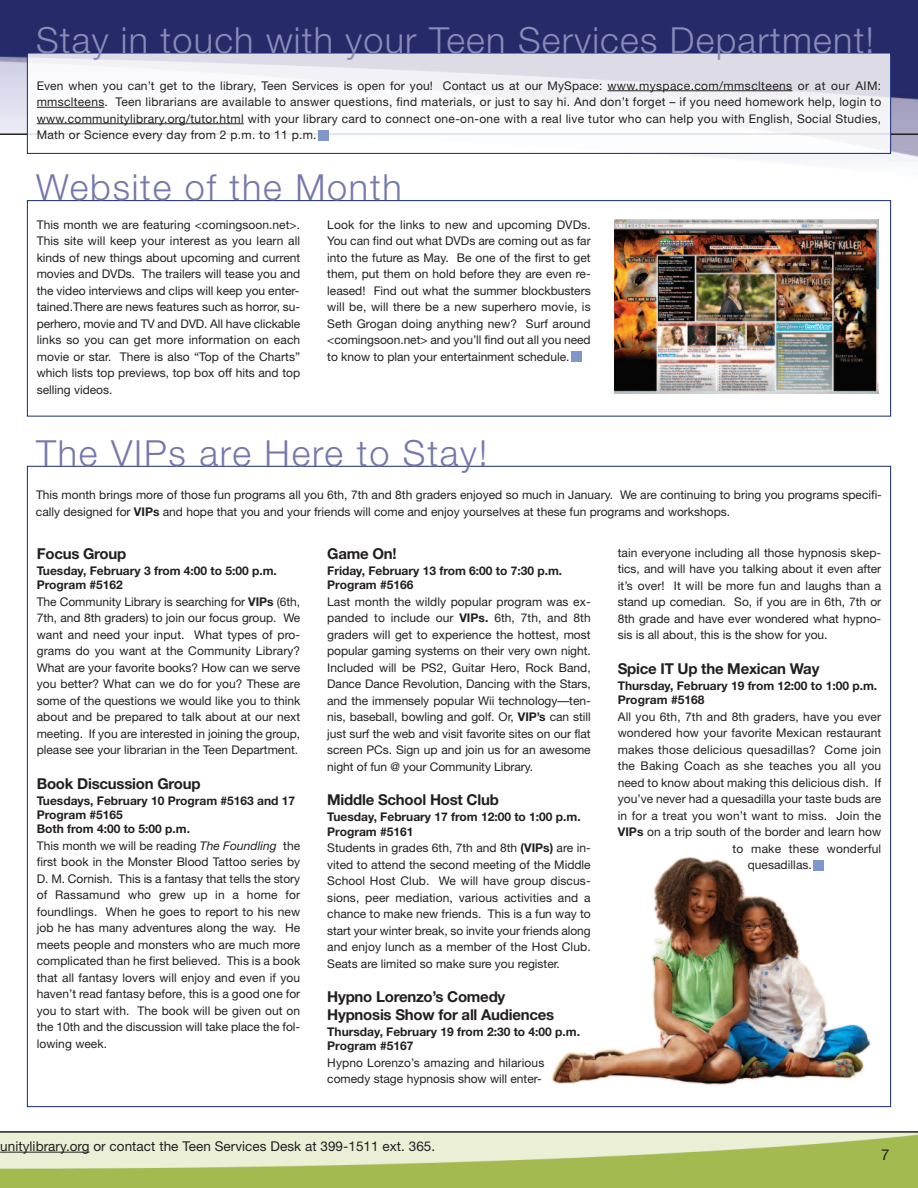
<style>
.page{position:relative;width:918px;height:1188px;background:#fff}
.page>*{position:absolute;margin:0;border:0;box-sizing:border-box;transform-origin:0 0}
.t1{font:300 36px "Helvetica Neue";letter-spacing:.035em;color:#8a8cb8}
.t2{font:300 36px "Helvetica Neue";letter-spacing:.05em;color:#7578ab}
.t3{font:700 15px/18px "Helvetica Neue";letter-spacing:-.015em;color:#231f20}
.t4{font:15px "Helvetica Neue";color:#231f20}
.t5{font:13.5px "Helvetica Neue";letter-spacing:.005em;color:#231f20}
.t6{font:12px/16.5px "Helvetica Neue";color:#231f20;text-align:justify}
.t7{font:700 12px/14.4px "Helvetica Neue";color:#231f20}
.s1{font-weight:700}
.s2{font-style:italic}
</style>
<div class="page">
<img style="left:0;top:1133px;width:918px;height:55px">
<img style="left:0;top:0;width:918px;height:243px">
<hr style="left:0;top:133px;width:918px;height:2px;background:#231f20">
<hr style="left:0;top:1131px;width:918px;height:2px;background:#231f20">
<img style="left:29px;top:55px;width:860px;height:97px">
<div style="left:27px;top:53px;width:864px;height:101px;border:1px solid #142975"></div>
<hr style="left:607px;top:90px;width:185px;height:1px;background:#231f20">
<hr style="left:37px;top:107px;width:67px;height:1px;background:#231f20">
<hr style="left:37px;top:123px;width:207px;height:1px;background:#231f20">
<div style="left:318px;top:130px;width:11px;height:11px;background:#7f97cb"></div>
<div style="left:28px;top:201px;width:862px;height:215px;background:#fff"></div>
<div style="left:27px;top:200px;width:864px;height:217px;border:1px solid #142975"></div>
<div style="left:571px;top:352px;width:10px;height:10px;background:#7f97cb"></div>
<img style="left:614px;top:220px;width:265px;height:174px">
<img style="left:552px;top:857px;width:319px;height:221px">
<hr style="left:0;top:1152px;width:90px;height:1px;background:#231f20">
<h1 class="t1" style="left:36px;top:27px;width:840px">Stay in touch with your Teen Services Department!</h1>
<p class="t6" style="left:37px;top:78px;width:846px">Even when you can’t get to the library, Teen Services is open for you! Contact us at our MySpace: www.myspace.com/mmsclteens or at our AIM: mmsclteens. Teen librarians are available to answer questions, find materials, or just to say hi. And don’t forget – if you need homework help, login to www.communitylibrary.org/tutor.html with your library card to connect one-on-one with a real live tutor who can help you with English, Social Studies, Math or Science every day from 2 p.m. to 11 p.m.</p>
<h1 class="t2" style="left:36px;top:175px;width:367px">Website of the Month</h1>
<p class="t6" style="left:37px;top:217px;width:265px">This month we are featuring &lt;comingsoon.net&gt;.<br>This site will keep your interest as you learn all kinds of new things about upcoming and current movies and DVDs. The trailers will tease you and the video interviews and clips will keep you enter&shy;tained.There are news features such as horror, su&shy;perhero, movie and TV and DVD. All have clickable links so you can get more information on each movie or star. There is also “Top of the Charts” which lists top previews, top box off hits and top selling videos.</p>
<p class="t6" style="left:327px;top:217px;width:265px">Look for the links to new and upcoming DVDs.<br>You can find out what DVDs are coming out as far into the future as May. Be one of the first to get them, put them on hold before they are even re&shy;leased! Find out what the summer blockbusters will be, will there be a new superhero movie, is Seth Grogan doing anything new? Surf around &lt;comingsoon.net&gt; and you’ll find out all you need to know to plan your entertainment schedule.</p>
<h1 class="t2" style="left:36px;top:440px;width:453px">The VIPs are Here to Stay!</h1>
<p class="t6" style="left:36px;top:488px;width:848px">This month brings more of those fun programs all you 6th, 7th and 8th graders enjoyed so much in January. We are continuing to bring you programs specifi&shy;cally designed for <span class="s1">VIPs</span> and hope that you and your friends will come and enjoy yourselves at these fun programs and workshops.</p>
<p class="t3" style="left:37px;top:546px;width:91px">Focus Group</p>
<p class="t7" style="left:37px;top:564px;width:242px">Tuesday, February 3 from 4:00 to 5:00 p.m.<br>Program #5162</p>
<p class="t6" style="left:37px;top:594px;width:265px">The Community Library is searching for <span class="s1">VIPs</span> (6th, 7th, and 8th graders) to join our focus group. We want and need your input. What types of pro&shy;grams do you want at the Community Library?<br>What are your favorite books? How can we serve you better? What can we do for you? These are some of the questions we would like you to think about and be prepared to talk about at our next meeting. If you are interested in joining the group, please see your librarian in the Teen Department.</p>
<p class="t3" style="left:37px;top:776px;width:165px">Book Discussion Group</p>
<p class="t7" style="left:37px;top:794px;width:260px">Tuesdays, February 10 Program #5163 and 17<br>Program #5165<br>Both from 4:00 to 5:00 p.m.</p>
<p class="t6" style="left:37px;top:839px;width:265px">This month we will be reading <span class="s2">The Foundling</span> the first book in the Monster Blood Tattoo series by D. M. Cornish. This is a fantasy that tells the story of Rassamund who grew up in a home for foundlings. When he goes to report to his new job he has many adventures along the way. He meets people and monsters who are much more complicated than he first believed. This is a book that all fantasy lovers will enjoy and even if you haven’t read fantasy before, this is a good one for you to start with. The book will be given out on the 10th and the discussion will take place the fol&shy;lowing week.</p>
<p class="t3" style="left:327px;top:546px;width:71px">Game On!</p>
<p class="t7" style="left:327px;top:564px;width:237px">Friday, February 13 from 6:00 to 7:30 p.m.<br>Program #5166</p>
<p class="t6" style="left:327px;top:594px;width:265px">Last month the wildly popular program was ex&shy;panded to include our <span class="s1">VIPs.</span> 6th, 7th, and 8th graders will get to experience the hottest, most popular gaming systems on their very own night.<br>Included will be PS2, Guitar Hero, Rock Band, Dance Dance Revolution, Dancing with the Stars, and the immensely popular Wii technology—ten&shy;nis, baseball, bowling and golf. Or, <span class="s1">VIP’s</span> can still just surf the web and visit favorite sites on our flat screen PCs. Sign up and join us for an awesome night of fun @ your Community Library.</p>
<p class="t3" style="left:327px;top:792px;width:173px">Middle School Host Club</p>
<p class="t7" style="left:327px;top:811px;width:255px">Tuesday, February 17 from 12:00 to 1:00 p.m.<br>Program #5161</p>
<p class="t6" style="left:327px;top:841px;width:265px">Students in grades 6th, 7th and 8th <span class="s1">(VIPs)</span> are in&shy;vited to attend the second meeting of the Middle School Host Club. We will have group discus&shy;sions, peer mediation, various activities and a chance to make new friends. This is a fun way to start your winter break, so invite your friends along and enjoy lunch as a member of the Host Club.<br>Seats are limited so make sure you register.</p>
<p class="t3" style="left:327px;top:989px;width:229px">Hypno Lorenzo’s Comedy<br>Hypnosis Show for all Audiences</p>
<p class="t7" style="left:327px;top:1025px;width:254px">Thursday, February 19 from 2:30 to 4:00 p.m.<br>Program #5167</p>
<p class="t6" style="left:327px;top:1055px;width:219px">Hypno Lorenzo’s amazing and hilarious comedy stage hypnosis show will enter-</p>
<p class="t5" style="left:0;top:1141px;width:437px">unitylibrary.org or contact the Teen Services Desk at 399-1511 ext. 365.</p>
<p class="t6" style="left:618px;top:546px;width:265px">tain everyone including all those hypnosis skep&shy;tics, and will have you talking about it even after it’s over! It will be more fun and laughs than a stand up comedian. So, if you are in 6th, 7th or 8th grade and have ever wondered what hypno&shy;sis is all about, this is the show for you.</p>
<p class="t3" style="left:618px;top:661px;width:203px">Spice IT Up the Mexican Way</p>
<p class="t7" style="left:618px;top:679px;width:261px">Thursday, February 19 from 12:00 to 1:00 p.m.<br>Program #5168</p>
<p class="t6" style="left:618px;top:709px;width:265px">All you 6th, 7th and 8th graders, have you ever</p>
<p class="t6" style="left:618px;top:726px;width:265px">wondered how your favorite Mexican restaurant</p>
<p class="t6" style="left:618px;top:742px;width:265px">makes those delicious quesadillas? Come join</p>
<p class="t6" style="left:618px;top:759px;width:265px">the Baking Coach as she teaches you all you</p>
<p class="t6" style="left:618px;top:775px;width:265px">need to know about making this delicious dish. If</p>
<p class="t6" style="left:618px;top:792px;width:265px">you’ve never had a quesadilla your taste buds are</p>
<p class="t6" style="left:618px;top:808px;width:265px">in for a treat you won’t want to miss. Join the</p>
<p class="t6" style="left:618px;top:825px;width:265px"><span class="s1">VIPs</span> on a trip south of the border and learn how</p>
<p class="t6" style="left:733px;top:841px;width:150px">to make these wonderful</p>
<p class="t6" style="left:748px;top:858px;width:66px">quesadillas.</p>
<p class="t4" style="left:881px;top:1149px;width:10px">7</p>
</div>
